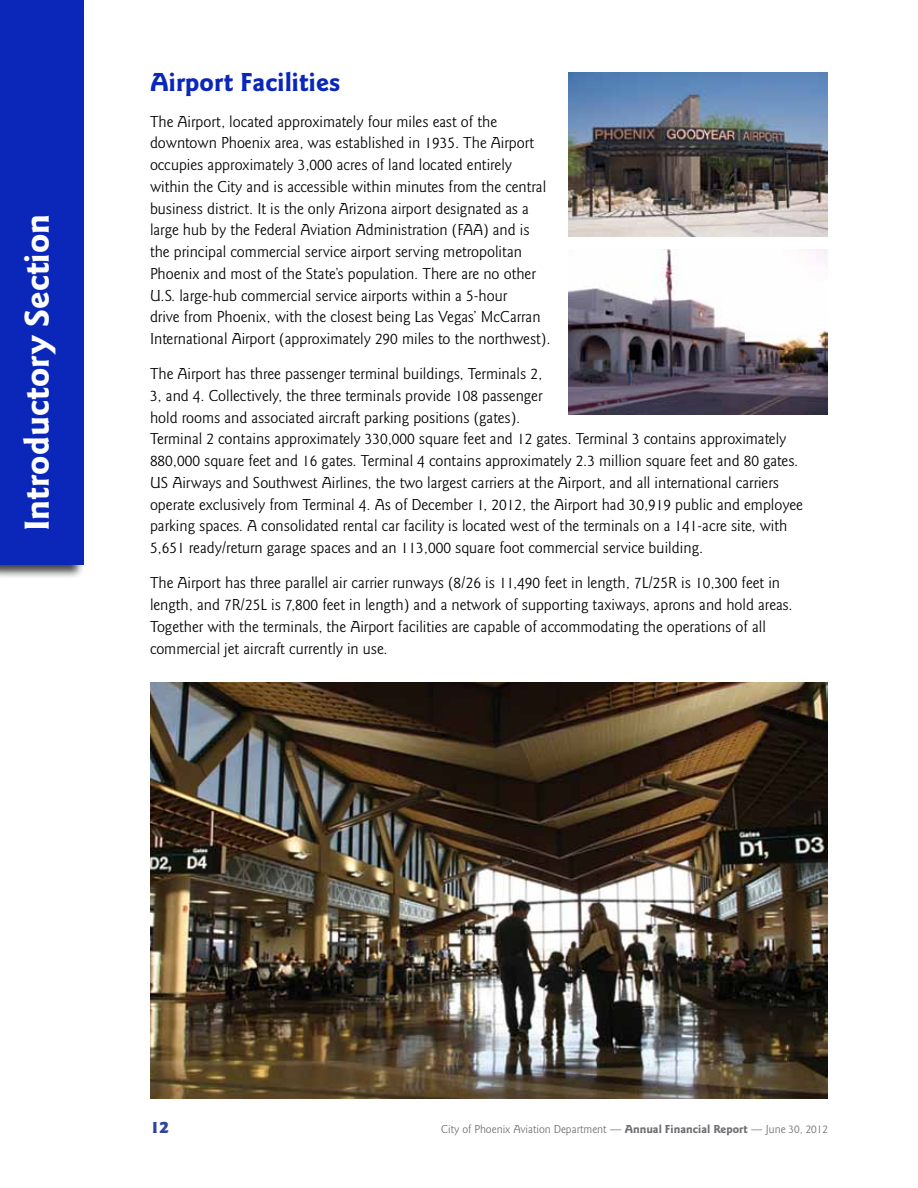
<style>
.page{position:relative;width:918px;height:1188px;background:#fff}
.page>*{position:absolute;margin:0;border:0;box-sizing:border-box;transform-origin:0 0}
.t1{font:700 36px "Goudy Sans Std";color:#fff}
.t2{font:700 27px "Goudy Sans Std";color:#0a27ba}
.t3{font:900 18px "Goudy Sans Std";color:#2f449c}
.t4{font:16.5px/21.8px "Goudy Sans Std";color:#000}
.t5{font:12px "Goudy Sans Std";color:#6d6e71}
.s1{font-weight:700}
</style>
<div class="page">
<div style="left:0;top:0;width:85px;height:579px;background:#000;opacity:.75"></div>
<div style="left:0;top:0;width:83px;height:564px;background:#0a27ba"></div>
<img style="left:150px;top:682px;width:678px;height:417px">
<img style="left:568px;top:72px;width:260px;height:165px">
<img style="left:568px;top:249px;width:260px;height:165px">
<h1 class="t1" style="left:16px;top:531px;width:319px;rotate:-90deg">Introductory Section</h1>
<h2 class="t2" style="left:150px;top:66px;width:192px">Airport Facilities</h2>
<p class="t4" style="left:150px;top:111px;width:402px">The Airport, located approximately four miles east of the downtown Phoenix area, was established in 1935. The Airport occupies approximately 3,000 acres of land located entirely within the City and is accessible within minutes from the central business district. It is the only Arizona airport designated as a large hub by the Federal Aviation Administration (FAA) and is the principal commercial service airport serving metropolitan Phoenix and most of the State’s population. There are no other U.S. large-hub commercial service airports within a 5-hour<br>drive from Phoenix, with the closest being Las Vegas’ McCarran International Airport (approximately 290 miles to the northwest).</p>
<p class="t4" style="left:150px;top:363px;width:655px">The Airport has three passenger terminal buildings, Terminals 2,<br>3, and 4. Collectively, the three terminals provide 108 passenger<br>hold rooms and associated aircraft parking positions (gates).<br>Terminal 2 contains approximately 330,000 square feet and 12 gates. Terminal 3 contains approximately 880,000 square feet and 16 gates. Terminal 4 contains approximately 2.3 million square feet and 80 gates.<br>US Airways and Southwest Airlines, the two largest carriers at the Airport, and all international carriers operate exclusively from Terminal 4. As of December 1, 2012, the Airport had 30,919 public and employee parking spaces. A consolidated rental car facility is located west of the terminals on a 141-acre site, with 5,651 ready/return garage spaces and an 113,000 square foot commercial service building.</p>
<p class="t4" style="left:150px;top:572px;width:644px">The Airport has three parallel air carrier runways (8/26 is 11,490 feet in length, 7L/25R is 10,300 feet in length, and 7R/25L is 7,800 feet in length) and a network of supporting taxiways, aprons and hold areas.<br>Together with the terminals, the Airport facilities are capable of accommodating the operations of all commercial jet aircraft currently in use.</p>
<p class="t3" style="left:150px;top:1117px;width:21px">12</p>
<p class="t5" style="left:441px;top:1122px;width:388px">City of Phoenix Aviation Department — <span class="s1">Annual Financial Report</span> — June 30, 2012</p>
</div>
